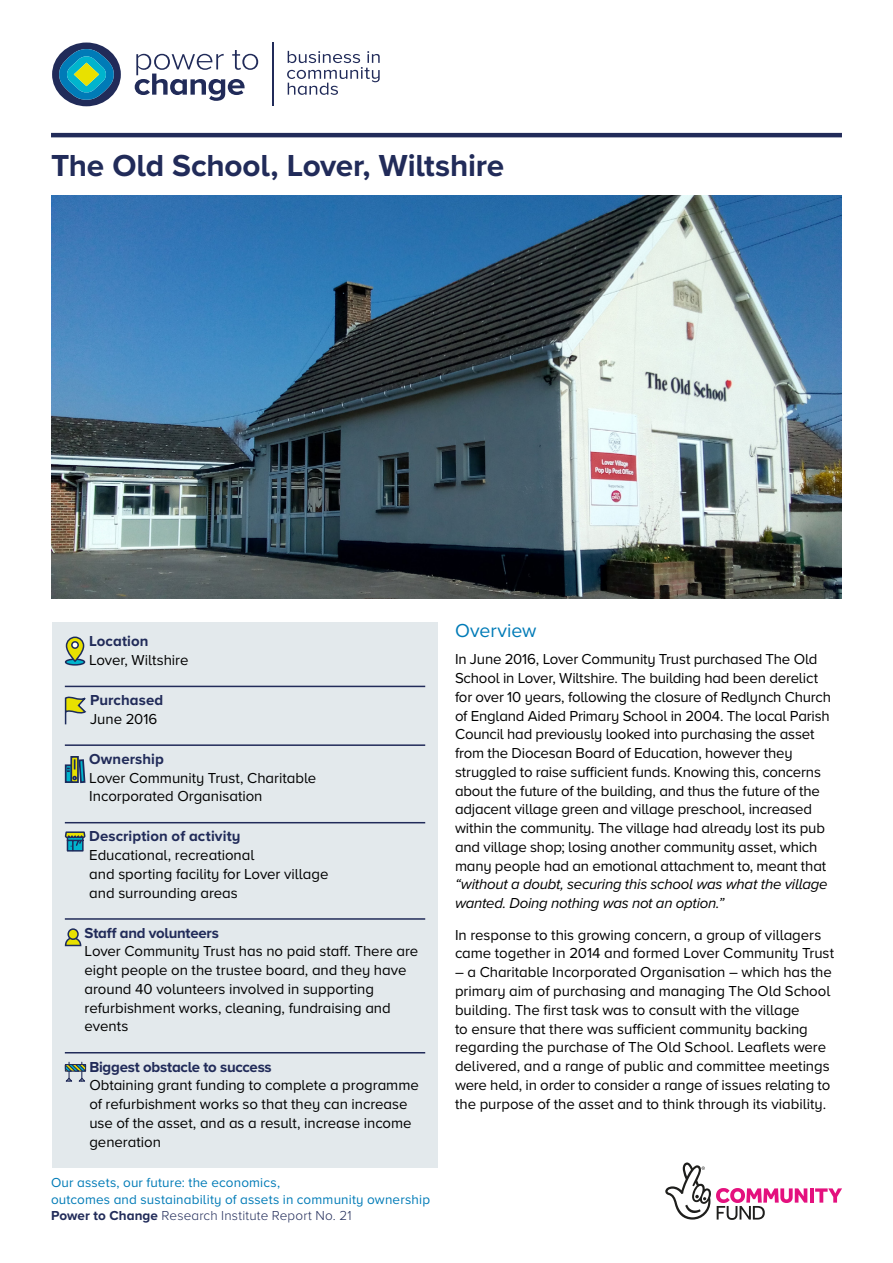
<style>
.page{position:relative;width:893px;height:1263px;background:#fff}
.page>*{position:absolute;margin:0;border:0;box-sizing:border-box;transform-origin:0 0}
.t1{font:700 31.5px "Proxima Nova A";letter-spacing:-.005em;color:#212b59}
.t2{font:19.5px "Proxima Nova A";color:#007bb7}
.t3{font:15px/18.8px "Proxima Nova A";letter-spacing:-.005em;color:#000}
.t4{font:700 15px "Proxima Nova A";color:#212b59}
.t5{font:italic 15px/18.8px "Proxima Nova A";letter-spacing:-.015em;color:#000}
.t6{font:13.5px/16.5px "Proxima Nova A";letter-spacing:.01em;color:#007bb7}
.s1{font-weight:700;color:#212b59}
.s2{font-weight:300;color:#212b59}
</style>
<div class="page">
<svg style="left:135px;top:50px;width:123px;height:51px"></svg>
<hr style="left:272px;top:43px;width:2px;height:63px;background:#212b59">
<svg style="left:287px;top:51px;width:93px;height:44px"></svg>
<svg style="left:52px;top:43px;width:69px;height:63px"></svg>
<hr style="left:810px;top:1188px;width:3px;height:14px;background:#e4117e">
<svg style="left:815px;top:1188px;width:27px;height:14px"></svg>
<svg style="left:665px;top:1162px;width:142px;height:58px"></svg>
<img style="left:51px;top:196px;width:791px;height:402px">
<hr style="left:51px;top:133px;width:791px;height:4px;background:#212b59">
<div style="left:52px;top:622px;width:386px;height:546px;background:#e3e9ec"></div>
<hr style="left:65px;top:686px;width:360px;height:1px;background:#212b59">
<hr style="left:65px;top:744px;width:360px;height:2px;background:#212b59">
<hr style="left:65px;top:822px;width:360px;height:1px;background:#212b59">
<hr style="left:65px;top:918px;width:360px;height:2px;background:#212b59">
<hr style="left:65px;top:1052px;width:360px;height:1px;background:#212b59">
<div style="left:66px;top:659px;width:18px;height:6px;background:#00b4cd;border-radius:50%"></div>
<div style="left:65px;top:658px;width:20px;height:8px;border:2px solid #1c2b5c;border-radius:50%"></div>
<svg style="left:67px;top:637px;width:17px;height:24px"></svg>
<div style="left:66px;top:636px;width:18px;height:26px;border:2px solid #1c2b5c;border-radius:9px"></div>
<div style="left:71px;top:641px;width:8px;height:8px;border:2px solid #1c2b5c;border-radius:50%"></div>
<svg style="left:64px;top:696px;width:23px;height:29px"></svg>
<svg style="left:65px;top:764px;width:2px;height:19px"></svg>
<svg style="left:70px;top:756px;width:9px;height:2px"></svg>
<svg style="left:67px;top:758px;width:19px;height:26px"></svg>
<svg style="left:64px;top:831px;width:22px;height:21px"></svg>
<svg style="left:64px;top:936px;width:18px;height:11px"></svg>
<div style="left:67px;top:928px;width:12px;height:12px;background:#e8e100;border:2px solid #1c2b5c;border-radius:50%"></div>
<svg style="left:64px;top:1062px;width:23px;height:20px"></svg>
<h1 class="t1" style="left:51px;top:142px;width:455px">The Old School, Lover, Wiltshire</h1>
<p class="t4" style="left:89px;top:630px;width:61px">Location</p>
<p class="t3" style="left:89px;top:650px;width:101px">Lover, Wiltshire</p>
<p class="t4" style="left:90px;top:689px;width:75px">Purchased</p>
<p class="t3" style="left:90px;top:709px;width:69px">June 2016</p>
<p class="t4" style="left:89px;top:748px;width:76px">Ownership</p>
<p class="t3" style="left:89px;top:768px;width:228px">Lover Community Trust, Charitable<br>Incorporated Organisation</p>
<p class="t4" style="left:89px;top:825px;width:153px">Description of activity</p>
<p class="t3" style="left:89px;top:845px;width:241px">Educational, recreational<br>and sporting facility for Lover village and surrounding areas</p>
<p class="t4" style="left:85px;top:921px;width:136px">Staff and volunteers</p>
<p class="t3" style="left:85px;top:941px;width:335px">Lover Community Trust has no paid staff. There are eight people on the trustee board, and they have around 40 volunteers involved in supporting refurbishment works, cleaning, fundraising and events</p>
<p class="t4" style="left:89px;top:1055px;width:184px">Biggest obstacle to success</p>
<p class="t3" style="left:89px;top:1075px;width:331px">Obtaining grant funding to complete a programme of refurbishment works so that they can increase use of the asset, and as a result, increase income generation</p>
<p class="t6" style="left:51px;top:1174px;width:381px">Our assets, our future: the economics,<br>outcomes and sustainability of assets in community ownership<br><span class="s1">Power to Change</span> <span class="s2">Research Institute Report No. 21</span></p>
<h2 class="t2" style="left:455px;top:616px;width:83px">Overview</h2>
<p class="t3" style="left:455px;top:649px;width:378px">In June 2016, Lover Community Trust purchased The Old School in Lover, Wiltshire. The building had been derelict for over 10 years, following the closure of Redlynch Church of England Aided Primary School in 2004. The local Parish Council had previously looked into purchasing the asset from the Diocesan Board of Education, however they struggled to raise sufficient funds. Knowing this, concerns about the future of the building, and thus the future of the adjacent village green and village preschool, increased within the community. The village had already lost its pub and village shop; losing another community asset, which many people had an emotional attachment to, meant that</p>
<p class="t5" style="left:455px;top:874px;width:374px">“without a doubt, securing this school was what the village wanted. Doing nothing was not an option.”</p>
<p class="t3" style="left:455px;top:925px;width:381px">In response to this growing concern, a group of villagers came together in 2014 and formed Lover Community Trust</p>
<p class="t3" style="left:455px;top:962px;width:378px">– a Charitable Incorporated Organisation – which has the primary aim of purchasing and managing The Old School building. The first task was to consult with the village<br>to ensure that there was sufficient community backing regarding the purchase of The Old School. Leaflets were delivered, and a range of public and committee meetings were held, in order to consider a range of issues relating to the purpose of the asset and to think through its viability.</p>
</div>
